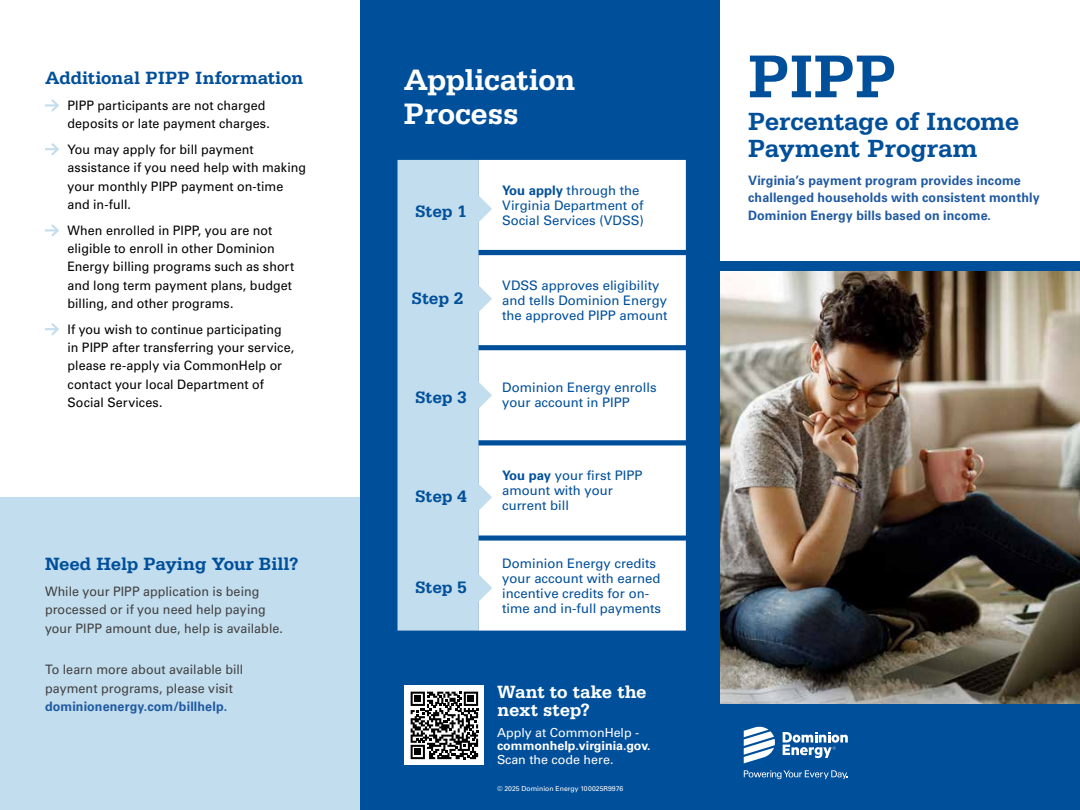
<style>
.page{position:relative;width:1080px;height:810px;background:#fff}
.page>*{position:absolute;margin:0;border:0;box-sizing:border-box;transform-origin:0 0}
.t1{font:700 63.75px "Serifa Std";color:#004f9a}
.t2{font:700 31.25px/33.8px "Serifa Std";letter-spacing:-.015em;color:#fff}
.t3{font:700 26.25px/27.5px "Serifa Std";letter-spacing:-.015em;color:#004f9a}
.t4{font:700 18.75px "Serifa Std";letter-spacing:-.01em;color:#004f9a}
.t5{font:700 18.75px/17.5px "Serifa Std";letter-spacing:-.005em;color:#fff}
.t6{font:700 17.5px "Serifa Std";letter-spacing:-.005em;color:#004f9a}
.t7{font:13.12px/15px "Univers LT Std";color:#004f9a}
.t8{font:13px/18.2px "Univers LT Std";letter-spacing:.005em;color:#000;scale:.96 1}
.t9{font:13px/18.2px "Univers LT Std";letter-spacing:.005em;color:#414042;scale:.96 1}
.t10{font:700 13px/17.5px "Univers LT Std";letter-spacing:.01em;color:#1f59a1;scale:.96 1}
.t11{font:12.5px "Univers LT Std";color:#fff}
.t12{font:700 12.5px "Univers LT Std";color:#fff}
.t13{font:6.88px "Univers LT Std";color:#fff}
.s1{font-weight:700}
</style>
<div class="page">
<div style="left:360px;top:0;width:360px;height:810px;background:#004f9a"></div>
<div style="left:720px;top:704px;width:360px;height:106px;background:#004f9a"></div>
<div style="left:720px;top:262px;width:360px;height:117px;background:#004f9a"></div>
<div style="left:398px;top:160px;width:80px;height:471px;background:#c2dded"></div>
<div style="left:478px;top:160px;width:208px;height:471px;background:#fff"></div>
<img style="left:720px;top:271px;width:360px;height:432px">
<svg style="left:465px;top:271px;width:27px;height:55px"></svg>
<svg style="left:465px;top:181px;width:27px;height:55px"></svg>
<svg style="left:465px;top:368px;width:27px;height:55px"></svg>
<svg style="left:465px;top:470px;width:27px;height:55px"></svg>
<svg style="left:465px;top:560px;width:27px;height:56px;background:#d7e8f3"></svg>
<div style="left:0;top:498px;width:360px;height:312px;background:#c2dded"></div>
<svg style="left:45px;top:99px;width:14px;height:13px"></svg>
<svg style="left:45px;top:143px;width:14px;height:13px"></svg>
<svg style="left:45px;top:224px;width:14px;height:13px"></svg>
<svg style="left:45px;top:323px;width:14px;height:13px"></svg>
<div style="left:405px;top:686px;width:79px;height:79px;background:#fff"></div>
<svg style="left:411px;top:692px;width:67px;height:67px"></svg>
<svg style="left:744px;top:726px;width:31px;height:37px"></svg>
<svg style="left:783px;top:732px;width:65px;height:26px"></svg>
<svg style="left:744px;top:770px;width:104px;height:9px"></svg>
<h3 class="t4" style="left:45px;top:67px;width:260px">Additional PIPP Information</h3>
<p class="t8" style="left:68px;top:97px;width:212px">PIPP participants are not charged deposits or late payment charges.</p>
<p class="t8" style="left:68px;top:141px;width:250px">You may apply for bill payment assistance if you need help with making your monthly PIPP payment on-time and in-full.</p>
<p class="t8" style="left:68px;top:221px;width:238px">When enrolled in PIPP, you are not eligible to enroll in other Dominion Energy billing programs such as short and long term payment plans, budget billing, and other programs.</p>
<p class="t8" style="left:68px;top:320px;width:238px">If you wish to continue participating in PIPP after transferring your service, please re-apply via CommonHelp or contact your local Department of<br>Social Services.</p>
<h3 class="t4" style="left:45px;top:553px;width:255px">Need Help Paying Your Bill?</h3>
<p class="t9" style="left:45px;top:583px;width:249px">While your PIPP application is being processed or if you need help paying your PIPP amount due, help is available.</p>
<p class="t9" style="left:45px;top:661px;width:208px">To learn more about available bill payment programs, please visit</p>
<p class="t10" style="left:45px;top:698px;width:191px">dominionenergy.com/billhelp.</p>
<h2 class="t2" style="left:404px;top:63px;width:174px">Application<br>Process</h2>
<h3 class="t6" style="left:415px;top:201px;width:54px">Step 1</h3>
<h3 class="t6" style="left:412px;top:288px;width:54px">Step 2</h3>
<h3 class="t6" style="left:415px;top:387px;width:54px">Step 3</h3>
<h3 class="t6" style="left:415px;top:486px;width:54px">Step 4</h3>
<h3 class="t6" style="left:415px;top:577px;width:54px">Step 5</h3>
<p class="t7" style="left:502px;top:183px;width:143px"><span class="s1">You apply</span> through the<br>Virginia Department of<br>Social Services (VDSS)</p>
<p class="t7" style="left:502px;top:278px;width:167px">VDSS approves eligibility and tells Dominion Energy the approved PIPP amount</p>
<p class="t7" style="left:502px;top:380px;width:156px">Dominion Energy enrolls your account in PIPP</p>
<p class="t7" style="left:502px;top:468px;width:142px"><span class="s1">You pay</span> your first PIPP amount with your current bill</p>
<p class="t7" style="left:502px;top:556px;width:160px">Dominion Energy credits your account with earned incentive credits for on&shy;time and in-full payments</p>
<h3 class="t5" style="left:497px;top:683px;width:151px">Want to take the next step?</h3>
<p class="t11" style="left:497px;top:725px;width:144px">Apply at CommonHelp -</p>
<p class="t12" style="left:497px;top:739px;width:155px">commonhelp.virginia.gov.</p>
<p class="t11" style="left:497px;top:752px;width:118px">Scan the code here.</p>
<p class="t13" style="left:497px;top:785px;width:128px">© 2025 Dominion Energy 100025R9976</p>
<h1 class="t1" style="left:748px;top:39px;width:151px">PIPP</h1>
<h3 class="t3" style="left:748px;top:107px;width:273px">Percentage of Income<br>Payment Program</h3>
<p class="t10" style="left:748px;top:172px;width:305px">Virginia’s payment program provides income challenged households with consistent monthly<br>Dominion Energy bills based on income.</p>
</div>
